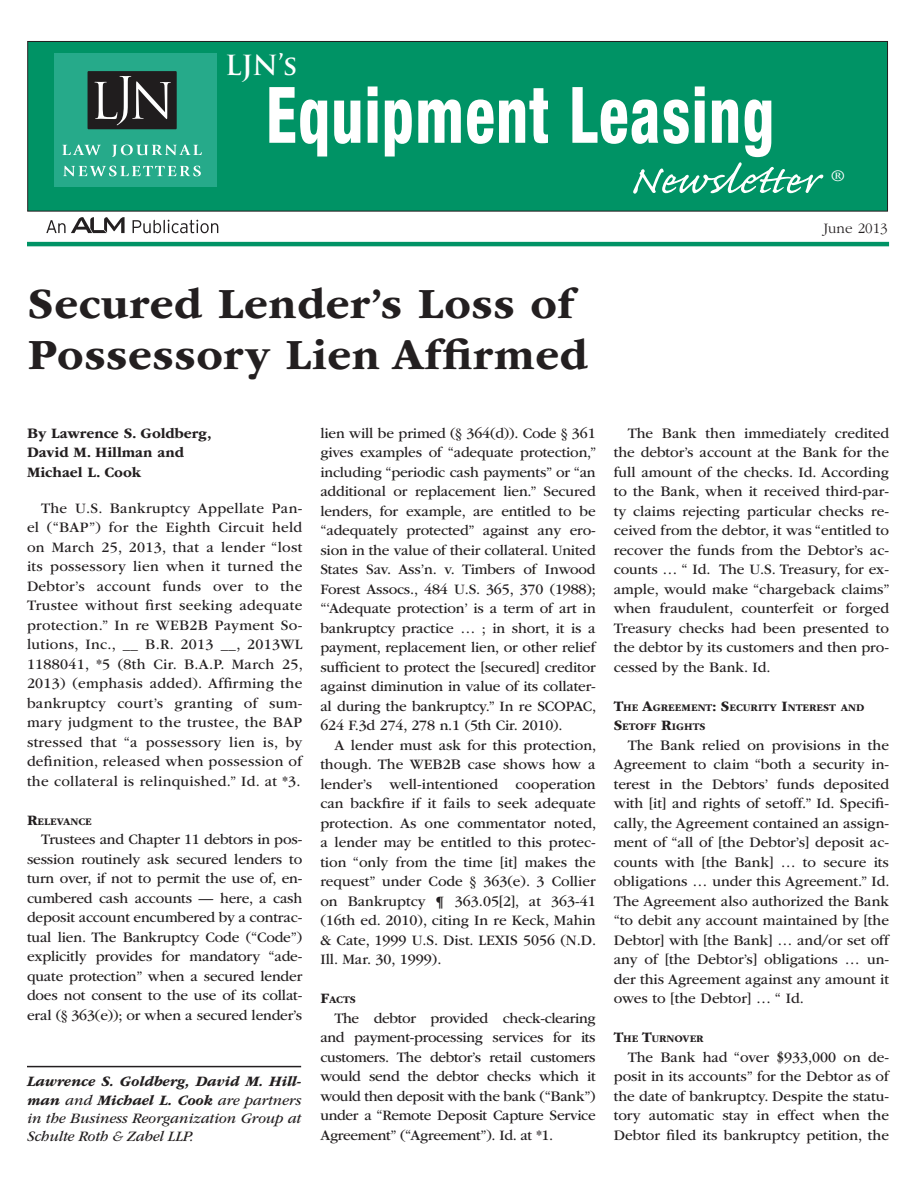
<style>
.page{position:relative;width:918px;height:1188px;background:#fff}
.page>*{position:absolute;margin:0;border:0;box-sizing:border-box;transform-origin:0 0}
.t1{font:800 condensed 78px "Helvetica Neue LT Std";letter-spacing:.025em;color:#fff;scale:.78 1}
.t2{font:51px "Caflisch Script Pro";color:#fff;scale:1.14 1}
.HEAD_headline{font:700 45px/51px "ITC Garamond Std";letter-spacing:.015em;color:#231f20}
.t3{font:700 27px "Trajan Pro";color:#fff}
.TEXT_bodyCopy{font:15px/19.5px "ITC Garamond Std";color:#231f20;text-align:justify}
.BIO{font:italic 15px/18.3px "ITC Garamond Std";letter-spacing:-.005em;color:#231f20;text-align:justify}
.BYLINE{font:700 15px/19.5px "ITC Garamond Std";color:#231f20}
.t4{font:300 15px "ITC Garamond Std";color:#231f20}
.t5{font:italic 15px "Sabon LT Std";color:#fff;scale:1.14 1}
.SUBHEAD{font:700 10.5px/19.5px "ITC Garamond Std";color:#231f20}
.s1{font-size:15px}
.s2{font-weight:700}
</style>
<div class="page">
<div style="left:28px;top:41px;width:860px;height:170px;background:#009365"></div>
<div style="left:27px;top:41px;width:861px;height:171px;border:1px solid #231f20"></div>
<div style="left:54px;top:54px;width:163px;height:133px;background:#26aa8a"></div>
<div style="left:88px;top:71px;width:89px;height:58px;background:#201d1e"></div>
<svg style="left:94px;top:76px;width:77px;height:49px"></svg>
<svg style="left:62px;top:145px;width:39px;height:10px"></svg>
<svg style="left:112px;top:145px;width:90px;height:12px"></svg>
<svg style="left:63px;top:166px;width:138px;height:10px"></svg>
<svg style="left:133px;top:220px;width:85px;height:13px"></svg>
<svg style="left:46px;top:217px;width:79px;height:16px"></svg>
<hr style="left:27px;top:242px;width:862px;height:4px;background:#009365">
<hr style="left:27px;top:1066px;width:274px;height:1px;background:#231f20">
<p class="t3" style="left:225px;top:48px;width:74px">LJN’s</p>
<p class="t1" style="left:266px;top:67px;width:653px">Equipment Leasing</p>
<p class="t2" style="left:629px;top:154px;width:168px">Newsletter</p>
<p class="t5" style="left:831px;top:167px;width:13px">®</p>
<p class="t4" style="left:823px;top:220px;width:66px">June 2013</p>
<p class="HEAD_headline" style="left:28px;top:278px;width:561px">Secured Lender’s Loss of<br>Possessory Lien Affirmed</p>
<p class="BYLINE" style="left:27px;top:423px;width:186px">By Lawrence S. Goldberg,<br>David M. Hillman and<br>Michael L. Cook</p>
<p class="TEXT_bodyCopy" style="left:27px;top:499px;width:277px;text-indent:14px">The U.S. Bankruptcy Appellate Pan&shy;el (“BAP”) for the Eighth Circuit held on March 25, 2013, that a lender “lost its possessory lien when it turned the Debtor’s account funds over to the Trustee without first seeking adequate protection.” In re WEB2B Payment So&shy;lutions, Inc., __ B.R. 2013 __, 2013WL 1188041, *5 (8th Cir. B.A.P. March 25, 2013) (emphasis added). Affirming the bankruptcy court’s granting of sum&shy;mary judgment to the trustee, the BAP stressed that “a possessory lien is, by definition, released when possession of the collateral is relinquished.” Id. at *3.</p>
<p class="SUBHEAD" style="left:27px;top:812px;width:66px"><span class="s1">R</span>ELEVANCE</p>
<p class="TEXT_bodyCopy" style="left:27px;top:830px;width:277px;text-indent:14px">Trustees and Chapter 11 debtors in pos&shy;session routinely ask secured lenders to turn over, if not to permit the use of, en&shy;cumbered cash accounts — here, a cash deposit account encumbered by a contrac&shy;tual lien. The Bankruptcy Code (“Code”) explicitly provides for mandatory “ade&shy;quate protection” when a secured lender does not consent to the use of its collat&shy;eral (§ 363(e)); or when a secured lender’s</p>
<p class="BIO" style="left:27px;top:1073px;width:276px"><span class="s2">Lawrence S. Goldberg, David M. Hill&shy;man</span> and <span class="s2">Michael L. Cook</span> are partners in the Business Reorganization Group at Schulte Roth &amp; Zabel LLP.</p>
<p class="TEXT_bodyCopy" style="left:320px;top:424px;width:278px">lien will be primed (§ 364(d)). Code § 361 gives examples of “adequate protection,” including “periodic cash payments” or “an additional or replacement lien.” Secured lenders, for example, are entitled to be “adequately protected” against any ero&shy;sion in the value of their collateral. United States Sav. Ass’n. v. Timbers of Inwood Forest Assocs., 484 U.S. 365, 370 (1988); “‘Adequate protection’ is a term of art in bankruptcy practice … ; in short, it is a payment, replacement lien, or other relief sufficient to protect the [secured] creditor against diminution in value of its collater&shy;al during the bankruptcy.” In re SCOPAC, 624 F.3d 274, 278 n.1 (5th Cir. 2010).</p>
<p class="TEXT_bodyCopy" style="left:320px;top:736px;width:277px;text-indent:14px">A lender must ask for this protection, though. The WEB2B case shows how a lender’s well-intentioned cooperation can backfire if it fails to seek adequate protection. As one commentator noted, a lender may be entitled to this protec&shy;tion “only from the time [it] makes the request” under Code § 363(e). 3 Collier on Bankruptcy ¶ 363.05[2], at 363-41 (16th ed. 2010), citing In re Keck, Mahin &amp; Cate, 1999 U.S. Dist. LEXIS 5056 (N.D.<br>Ill. Mar. 30, 1999).</p>
<p class="SUBHEAD" style="left:320px;top:990px;width:37px"><span class="s1">F</span>ACTS</p>
<p class="TEXT_bodyCopy" style="left:320px;top:1009px;width:277px;text-indent:14px">The debtor provided check-clearing and payment-processing services for its customers. The debtor’s retail customers would send the debtor checks which it would then deposit with the bank (“Bank”) under a “Remote Deposit Capture Service Agreement” (“Agreement”). Id. at *1.</p>
<p class="TEXT_bodyCopy" style="left:614px;top:424px;width:278px;text-indent:14px">The Bank then immediately credited the debtor’s account at the Bank for the full amount of the checks. Id. According to the Bank, when it received third-par&shy;ty claims rejecting particular checks re&shy;ceived from the debtor, it was “entitled to recover the funds from the Debtor’s ac&shy;counts … “ Id. The U.S. Treasury, for ex&shy;ample, would make “chargeback claims” when fraudulent, counterfeit or forged Treasury checks had been presented to the debtor by its customers and then pro&shy;cessed by the Bank. Id.</p>
<p class="SUBHEAD" style="left:614px;top:698px;width:252px"><span class="s1">T</span>HE <span class="s1">A</span>GREEMENT<span class="s1">: S</span>ECURITY <span class="s1">I</span>NTEREST AND<br><span class="s1">S</span>ETOFF <span class="s1">R</span>IGHTS</p>
<p class="TEXT_bodyCopy" style="left:614px;top:736px;width:277px;text-indent:14px">The Bank relied on provisions in the Agreement to claim “both a security in&shy;terest in the Debtors’ funds deposited with [it] and rights of setoff.” Id. Specifi&shy;cally, the Agreement contained an assign&shy;ment of “all of [the Debtor’s] deposit ac&shy;counts with [the Bank] … to secure its obligations … under this Agreement.” Id.<br>The Agreement also authorized the Bank “to debit any account maintained by [the Debtor] with [the Bank] … and/or set off any of [the Debtor’s] obligations … un&shy;der this Agreement against any amount it owes to [the Debtor] … “ Id.</p>
<p class="SUBHEAD" style="left:614px;top:1029px;width:91px"><span class="s1">T</span>HE <span class="s1">T</span>URNOVER</p>
<p class="TEXT_bodyCopy" style="left:614px;top:1048px;width:277px;text-indent:14px">The Bank had “over $933,000 on de&shy;posit in its accounts” for the Debtor as of the date of bankruptcy. Despite the statu&shy;tory automatic stay in effect when the Debtor filed its bankruptcy petition, the</p>
</div>
